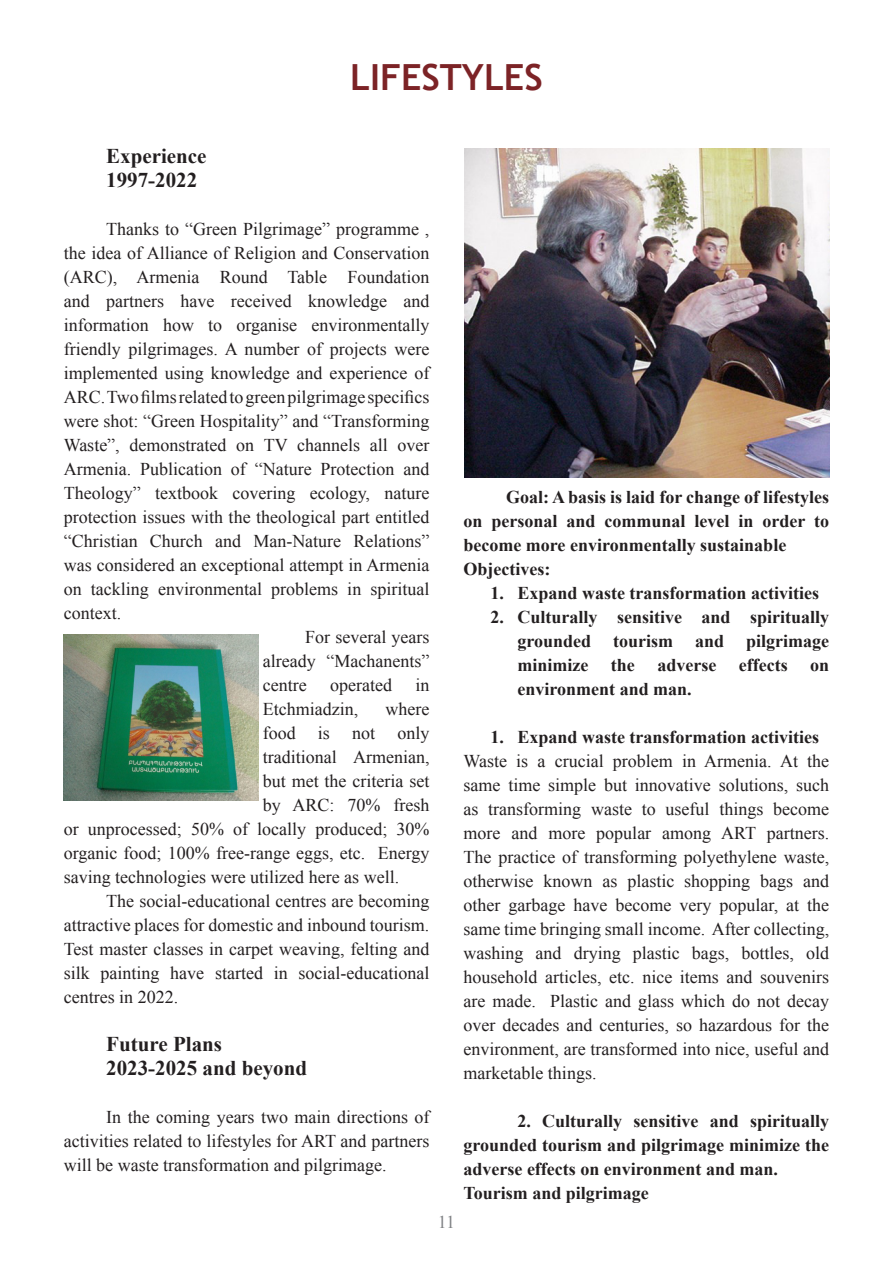
<style>
.page{position:relative;width:893px;height:1263px;background:#fff}
.page>*{position:absolute;margin:0;border:0;box-sizing:border-box;transform-origin:0 0}
.Normal__Web{font:700 36px "Trebuchet MS";color:#7c2326}
.Default{font:700 21px "Times New Roman";color:#231f20}
.Default-2{font:18px/24px "Times New Roman";color:#231f20;text-align:justify}
.Normal__Web-2{font:700 18px/24px "Times New Roman";color:#231f20;text-align:justify}
.t1{font:18px "Times New Roman";color:#808285}
</style>
<div class="page">
<img style="left:464px;top:149px;width:365px;height:329px">
<img style="left:64px;top:635px;width:194px;height:166px">
<p class="Normal__Web" style="left:350px;top:55px;width:194px">LIFESTYLES</p>
<p class="Default" style="left:106px;top:141px;width:102px">Experience</p>
<p class="Default" style="left:106px;top:165px;width:92px">1997-2022</p>
<p class="Default-2" style="left:64px;top:217px;width:367px;text-indent:43px">Thanks to “Green Pilgrimage” programme , the idea of Alliance of Religion and Conservation (ARC), Armenia Round Table Foundation and partners have received knowledge and information how to organise environmentally friendly pilgrimages. A number of projects were implemented using knowledge and experience of ARC. Two films related to green pilgrimage specifics were shot: “Green Hospitality” and “Transforming Waste”, demonstrated on TV channels all over Armenia. Publication of “Nature Protection and Theology” textbook covering ecology, nature protection issues with the theological part entitled “Christian Church and Man-Nature Relations” was considered an exceptional attempt in Armenia on tackling environmental problems in spiritual context.</p>
<p class="Default-2" style="left:263px;top:625px;width:168px;text-indent:43px">For several years already “Machanents” centre</p>
<p class="Default-2" style="left:330px;top:673px;width:63px">operated</p>
<p class="Default-2" style="left:415px;top:673px;width:16px">in</p>
<p class="Default-2" style="left:263px;top:697px;width:97px">Etchmiadzin,</p>
<p class="Default-2" style="left:385px;top:697px;width:45px">where</p>
<p class="Default-2" style="left:263px;top:721px;width:168px">food is not only</p>
<p class="Default-2" style="left:263px;top:745px;width:168px">traditional Armenian,</p>
<p class="Default-2" style="left:263px;top:769px;width:168px">but met the criteria set</p>
<p class="Default-2" style="left:263px;top:793px;width:168px">by ARC: 70% fresh</p>
<p class="Default-2" style="left:64px;top:817px;width:367px">or unprocessed; 50% of locally produced; 30%</p>
<p class="Default-2" style="left:64px;top:841px;width:367px">organic food; 100% free-range eggs, etc. Energy</p>
<p class="Default-2" style="left:64px;top:865px;width:337px">saving technologies were utilized here as well.</p>
<p class="Default-2" style="left:64px;top:889px;width:367px;text-indent:43px">The social-educational centres are becoming attractive places for domestic and inbound tourism.<br>Test master classes in carpet weaving, felting and silk painting have started in social-educational centres in 2022.</p>
<p class="Default" style="left:106px;top:1029px;width:117px">Future Plans</p>
<p class="Default" style="left:106px;top:1053px;width:202px">2023-2025 and beyond</p>
<p class="Default-2" style="left:64px;top:1105px;width:367px;text-indent:43px">In the coming years two main directions of activities related to lifestyles for ART and partners will be waste transformation and pilgrimage.</p>
<p class="t1" style="left:438px;top:1210px;width:19px">11</p>
<p class="Normal__Web-2" style="left:463px;top:484px;width:367px;text-indent:43px">Goal: A basis is laid for change of lifestyles on personal and communal level in order to become more environmentally sustainable</p>
<p class="Normal__Web-2" style="left:463px;top:556px;width:88px">Objectives:</p>
<p class="Normal__Web-2" style="left:490px;top:580px;width:330px">1. Expand waste transformation activities</p>
<p class="Normal__Web-2" style="left:517px;top:604px;width:313px;text-indent:-27px">2. Culturally sensitive and spiritually grounded tourism and pilgrimage minimize the adverse effects on environment and man.</p>
<p class="Normal__Web-2" style="left:490px;top:724px;width:330px">1. Expand waste transformation activities</p>
<p class="Default-2" style="left:463px;top:748px;width:367px">Waste is a crucial problem in Armenia. At the same time simple but innovative solutions, such as transforming waste to useful things become more and more popular among ART partners.<br>The practice of transforming polyethylene waste, otherwise known as plastic shopping bags and other garbage have become very popular, at the same time bringing small income. After collecting, washing and drying plastic bags, bottles, old household articles, etc. nice items and souvenirs are made. Plastic and glass which do not decay over decades and centuries, so hazardous for the environment, are transformed into nice, useful and marketable things.</p>
<p class="Normal__Web-2" style="left:463px;top:1108px;width:367px;text-indent:54px">2. Culturally sensitive and spiritually grounded tourism and pilgrimage minimize the adverse effects on environment and man.</p>
<p class="Normal__Web-2" style="left:463px;top:1180px;width:187px">Tourism and pilgrimage</p>
</div>
